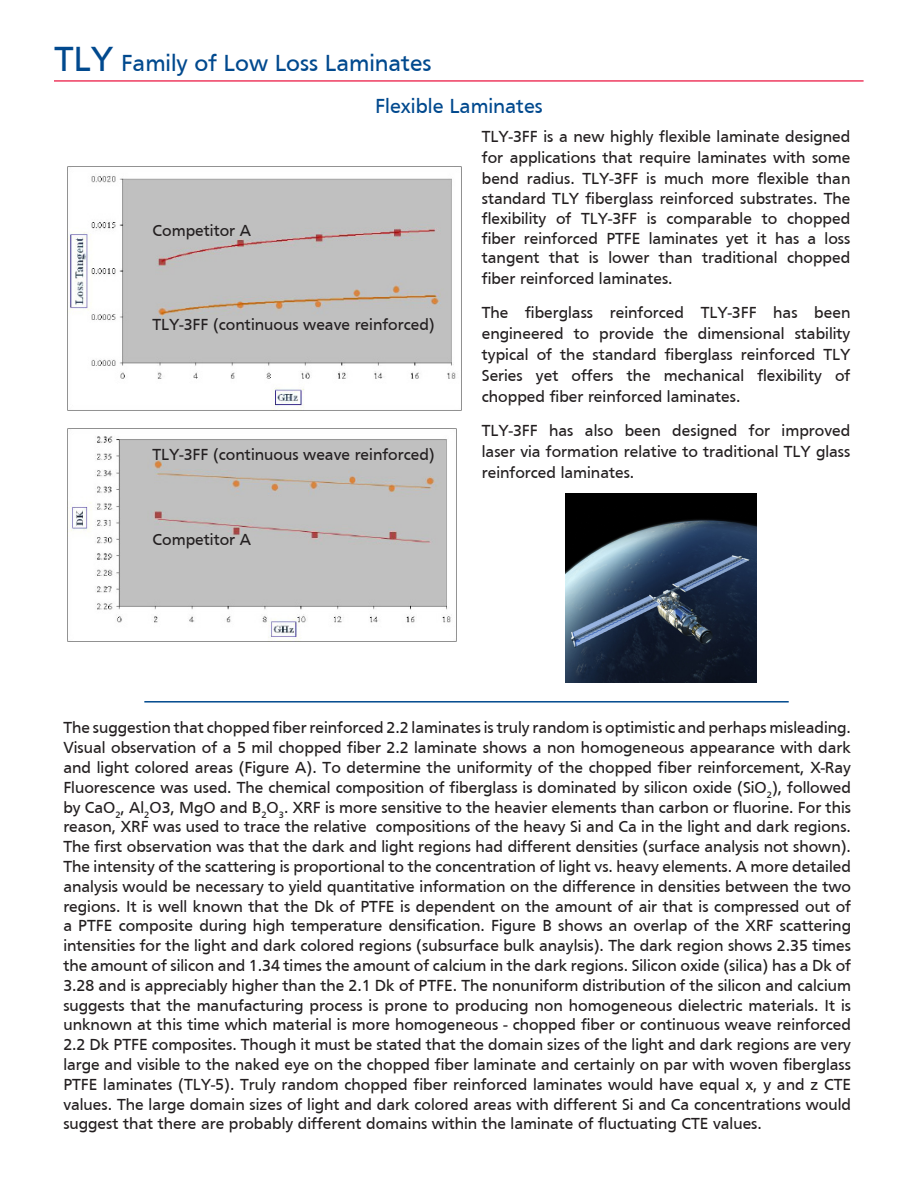
<style>
.page{position:relative;width:918px;height:1188px;background:#fff}
.page>*{position:absolute;margin:0;border:0;box-sizing:border-box;transform-origin:0 0}
.t1{font:36px "Frutiger";color:#01498e}
.t2{font:24px "Frutiger";color:#01498e}
.t3{font:21px "Frutiger";color:#01498e}
.Head_1{font:16.5px/19.8px "Frutiger";color:#231f20;text-align:justify}
</style>
<div class="page">
<hr style="left:54px;top:80px;width:810px;height:2px;background:#ee3b60">
<img style="left:68px;top:167px;width:394px;height:244px">
<img style="left:68px;top:428px;width:388px;height:214px">
<hr style="left:144px;top:701px;width:645px;height:2px;background:#01498e">
<img style="left:565px;top:493px;width:192px;height:189px">
<p class="t1" style="left:54px;top:39px;width:60px">TLY</p>
<p class="t2" style="left:121px;top:49px;width:312px">Family of Low Loss Laminates</p>
<p class="t3" style="left:375px;top:94px;width:169px">Flexible Laminates</p>
<p class="Head_1" style="left:153px;top:221px;width:100px">Competitor A</p>
<p class="Head_1" style="left:153px;top:314px;width:284px">TLY-3FF (continuous weave reinforced)</p>
<p class="Head_1" style="left:153px;top:445px;width:284px">TLY-3FF (continuous weave reinforced)</p>
<p class="Head_1" style="left:153px;top:530px;width:100px">Competitor A</p>
<p class="Head_1" style="left:482px;top:126px;width:370px;line-height:20.2px">TLY-3FF is a new highly flexible laminate designed for applications that require laminates with some bend radius. TLY-3FF is much more flexible than standard TLY fiberglass reinforced substrates. The flexibility of TLY-3FF is comparable to chopped fiber reinforced PTFE laminates yet it has a loss tangent that is lower than traditional chopped fiber reinforced laminates.</p>
<p class="Head_1" style="left:482px;top:302px;width:370px;line-height:21px">The fiberglass reinforced TLY-3FF has been engineered to provide the dimensional stability typical of the standard fiberglass reinforced TLY Series yet offers the mechanical flexibility of chopped fiber reinforced laminates.</p>
<p class="Head_1" style="left:482px;top:420px;width:370px;line-height:21px">TLY-3FF has also been designed for improved laser via formation relative to traditional TLY glass reinforced laminates.</p>
<p class="Head_1" style="left:63px;top:718px;width:789px">The suggestion that chopped fiber reinforced 2.2 laminates is truly random is optimistic and perhaps misleading.<br>Visual observation of a 5 mil chopped fiber 2.2 laminate shows a non homogeneous appearance with dark and light colored areas (Figure A). To determine the uniformity of the chopped fiber reinforcement, X-Ray Fluorescence was used. The chemical composition of fiberglass is dominated by silicon oxide (SiO<sub>2</sub>), followed by CaO<sub>2</sub>, Al<sub>2</sub>O3, MgO and B<sub>2</sub>O<sub>3</sub>. XRF is more sensitive to the heavier elements than carbon or fluorine. For this reason, XRF was used to trace the relative compositions of the heavy Si and Ca in the light and dark regions.<br>The first observation was that the dark and light regions had different densities (surface analysis not shown).<br>The intensity of the scattering is proportional to the concentration of light vs. heavy elements. A more detailed analysis would be necessary to yield quantitative information on the difference in densities between the two regions. It is well known that the Dk of PTFE is dependent on the amount of air that is compressed out of a PTFE composite during high temperature densification. Figure B shows an overlap of the XRF scattering intensities for the light and dark colored regions (subsurface bulk anaylsis). The dark region shows 2.35 times the amount of silicon and 1.34 times the amount of calcium in the dark regions. Silicon oxide (silica) has a Dk of 3.28 and is appreciably higher than the 2.1 Dk of PTFE. The nonuniform distribution of the silicon and calcium suggests that the manufacturing process is prone to producing non homogeneous dielectric materials. It is unknown at this time which material is more homogeneous - chopped fiber or continuous weave reinforced 2.2 Dk PTFE composites. Though it must be stated that the domain sizes of the light and dark regions are very large and visible to the naked eye on the chopped fiber laminate and certainly on par with woven fiberglass PTFE laminates (TLY-5). Truly random chopped fiber reinforced laminates would have equal x, y and z CTE values. The large domain sizes of light and dark colored areas with different Si and Ca concentrations would suggest that there are probably different domains within the laminate of fluctuating CTE values.</p>
</div>
